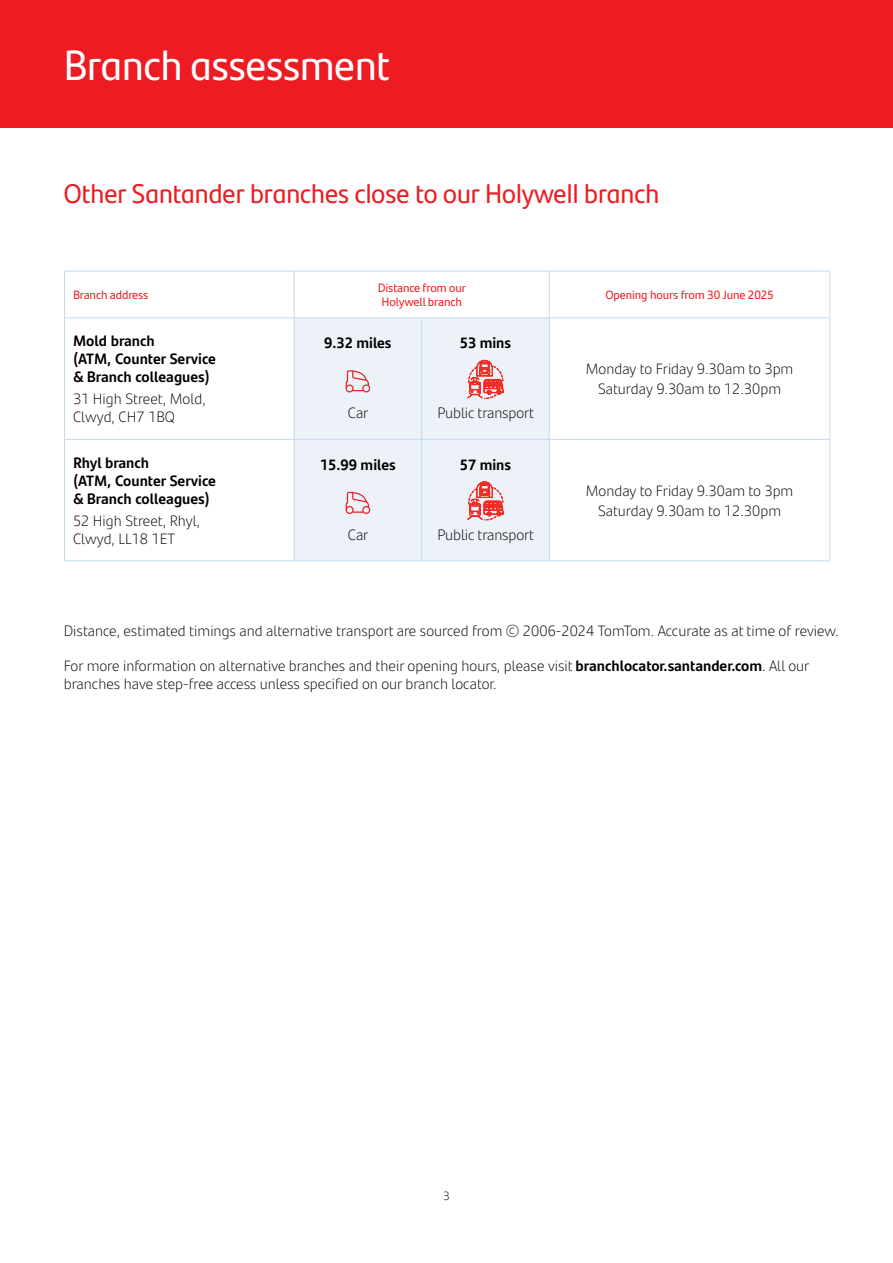
<style>
.page{position:relative;width:893px;height:1263px;background:#fff}
.page>*{position:absolute;margin:0;border:0;box-sizing:border-box;transform-origin:0 0}
.t1{font:42px "Santander Headline";color:#fff}
._11pt_Body_Copy{font:27px "Santander Headline";color:#ed1c23}
._11pt_Body_Copy-2{font:300 15px/18px "Santander Text";color:#000}
._11pt_Body_Copy-3{font:700 15px/18px "Santander Text";color:#000}
.Table_Title__Left{font:700 15px "Santander Text";color:#000}
.Table_Heading__Centred{font:12px/14.4px "Santander Text";letter-spacing:-.01em;color:#ed1c23;text-align:center}
.t2{font:300 12px "Santander Text";color:#000}
.s1{font-weight:700}
</style>
<div class="page">
<svg style="left:65px;top:272px;width:765px;height:46px"></svg>
<svg style="left:65px;top:319px;width:765px;height:242px"></svg>
<div style="left:295px;top:319px;width:254px;height:242px;background:#ecf2f8"></div>
<hr style="left:64px;top:271px;width:1px;height:47px;background:#c2dced">
<hr style="left:64px;top:271px;width:230px;height:1px;background:#c2dced">
<hr style="left:294px;top:271px;width:1px;height:47px;background:#c2dced">
<hr style="left:294px;top:271px;width:128px;height:1px;background:#c2dced">
<hr style="left:422px;top:271px;width:127px;height:1px;background:#c2dced">
<hr style="left:549px;top:271px;width:1px;height:47px;background:#c2dced">
<hr style="left:549px;top:271px;width:281px;height:1px;background:#c2dced">
<hr style="left:830px;top:271px;width:1px;height:47px;background:#c2dced">
<hr style="left:64px;top:318px;width:1px;height:121px;background:#c2dced">
<hr style="left:64px;top:440px;width:1px;height:121px;background:#c2dced">
<hr style="left:64px;top:318px;width:230px;height:1px;background:#c2dced">
<hr style="left:64px;top:439px;width:230px;height:1px;background:#c2dced">
<hr style="left:64px;top:561px;width:230px;height:1px;background:#c2dced">
<hr style="left:294px;top:318px;width:1px;height:121px;background:#c2dced">
<hr style="left:294px;top:440px;width:1px;height:121px;background:#c2dced">
<hr style="left:294px;top:318px;width:128px;height:1px;background:#c2dced">
<hr style="left:294px;top:439px;width:128px;height:1px;background:#c2dced">
<hr style="left:294px;top:561px;width:128px;height:1px;background:#c2dced">
<hr style="left:421px;top:318px;width:1px;height:121px;background:#c2dced">
<hr style="left:421px;top:440px;width:1px;height:121px;background:#c2dced">
<hr style="left:422px;top:318px;width:127px;height:1px;background:#c2dced">
<hr style="left:422px;top:439px;width:127px;height:1px;background:#c2dced">
<hr style="left:422px;top:561px;width:127px;height:1px;background:#c2dced">
<hr style="left:549px;top:318px;width:1px;height:121px;background:#c2dced">
<hr style="left:549px;top:440px;width:1px;height:121px;background:#c2dced">
<hr style="left:549px;top:318px;width:281px;height:1px;background:#c2dced">
<hr style="left:549px;top:439px;width:281px;height:1px;background:#c2dced">
<hr style="left:830px;top:318px;width:1px;height:121px;background:#c2dced">
<hr style="left:830px;top:440px;width:1px;height:121px;background:#c2dced">
<hr style="left:549px;top:561px;width:281px;height:1px;background:#c2dced">
<svg style="left:345px;top:370px;width:25px;height:21px"></svg>
<div style="left:362px;top:384px;width:8px;height:8px;border:1px solid #ed1d24;border-radius:50%"></div>
<div style="left:346px;top:384px;width:8px;height:8px;border:1px solid #ed1d24;border-radius:50%"></div>
<svg style="left:468px;top:360px;width:35px;height:39px"></svg>
<svg style="left:345px;top:491px;width:25px;height:22px"></svg>
<div style="left:362px;top:506px;width:8px;height:8px;border:1px solid #ed1d24;border-radius:50%"></div>
<div style="left:346px;top:506px;width:8px;height:8px;border:1px solid #ed1d24;border-radius:50%"></div>
<svg style="left:468px;top:482px;width:35px;height:38px"></svg>
<div style="left:0;top:0;width:893px;height:128px;background:#ed1c23"></div>
<p class="t1" style="left:64px;top:33px;width:328px">Branch assessment</p>
<p class="_11pt_Body_Copy" style="left:64px;top:173px;width:597px">Other Santander branches close to our Holywell branch</p>
<p class="Table_Heading__Centred" style="left:73px;top:287px;width:77px">Branch address</p>
<p class="Table_Heading__Centred" style="left:378px;top:280px;width:90px">Distance from our<br>Holywell branch</p>
<p class="Table_Heading__Centred" style="left:605px;top:287px;width:170px">Opening hours from 30 June 2025</p>
<p class="_11pt_Body_Copy-3" style="left:73px;top:331px;width:144px">Mold branch<br>(ATM, Counter Service &amp; Branch colleagues)</p>
<p class="_11pt_Body_Copy-2" style="left:73px;top:389px;width:134px">31 High Street, Mold,<br>Clwyd, CH7 1BQ</p>
<p class="Table_Title__Left" style="left:324px;top:331px;width:69px">9.32 miles</p>
<p class="Table_Title__Left" style="left:460px;top:331px;width:53px">53 mins</p>
<p class="_11pt_Body_Copy-2" style="left:586px;top:359px;width:209px;line-height:19.5px;text-align:center">Monday to Friday 9.30am to 3pm<br>Saturday 9.30am to 12.30pm</p>
<p class="_11pt_Body_Copy-2" style="left:348px;top:403px;width:22px">Car</p>
<p class="_11pt_Body_Copy-2" style="left:437px;top:403px;width:98px">Public transport</p>
<p class="_11pt_Body_Copy-3" style="left:73px;top:452px;width:144px">Rhyl branch<br>(ATM, Counter Service &amp; Branch colleagues)</p>
<p class="_11pt_Body_Copy-2" style="left:73px;top:511px;width:129px">52 High Street, Rhyl,<br>Clwyd, LL18 1ET</p>
<p class="Table_Title__Left" style="left:320px;top:453px;width:77px">15.99 miles</p>
<p class="_11pt_Body_Copy-2" style="left:348px;top:525px;width:22px">Car</p>
<p class="Table_Title__Left" style="left:460px;top:453px;width:53px">57 mins</p>
<p class="_11pt_Body_Copy-2" style="left:437px;top:525px;width:98px">Public transport</p>
<p class="_11pt_Body_Copy-2" style="left:586px;top:480px;width:209px;line-height:19.5px;text-align:center">Monday to Friday 9.30am to 3pm<br>Saturday 9.30am to 12.30pm</p>
<p class="_11pt_Body_Copy-2" style="left:64px;top:621px;width:776px">Distance, estimated timings and alternative transport are sourced from © 2006-2024 TomTom. Accurate as at time of review.</p>
<p class="_11pt_Body_Copy-2" style="left:64px;top:656px;width:747px">For more information on alternative branches and their opening hours, please visit <span class="s1">branchlocator.santander.com</span>. All our branches have step-free access unless specified on our branch locator.</p>
<p class="t2" style="left:443px;top:1186px;width:8px">3</p>
</div>
